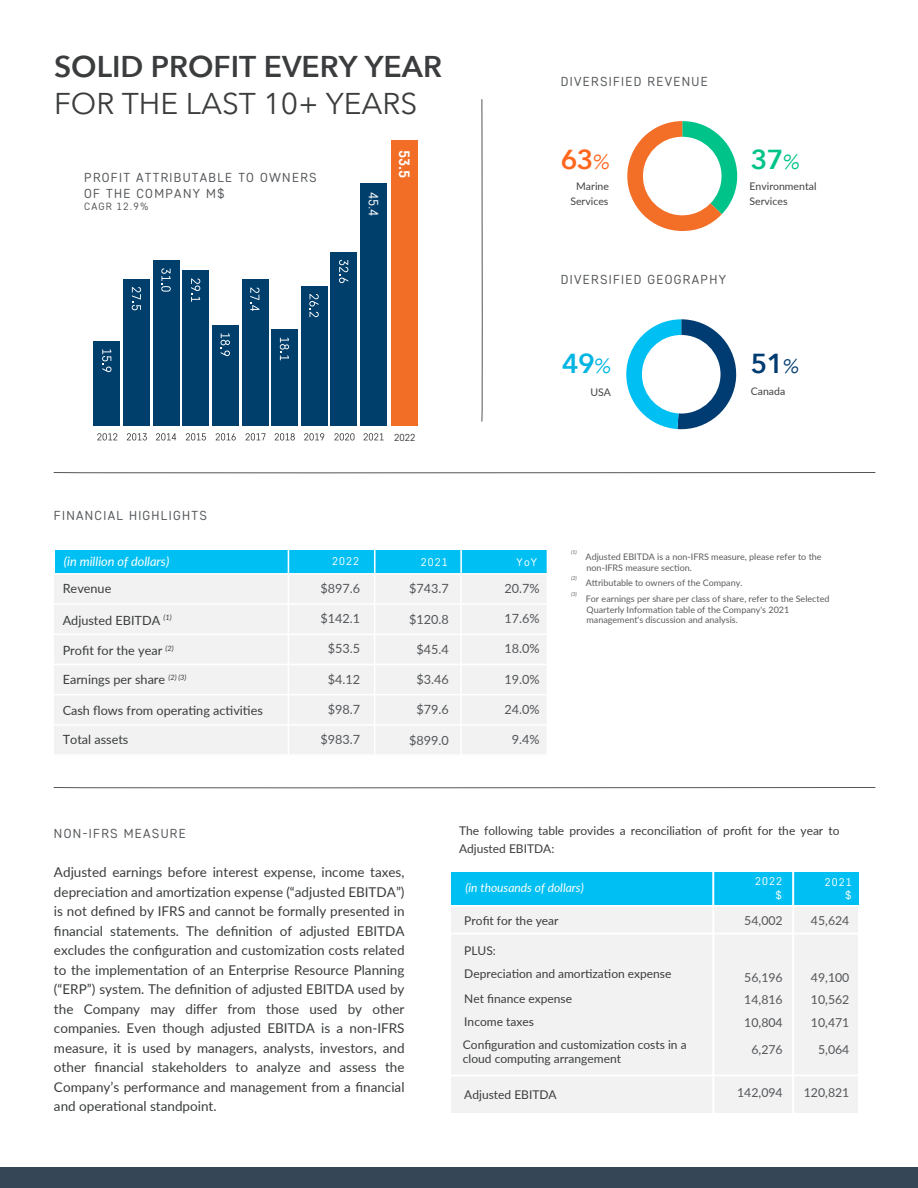
<style>
.page{position:relative;width:918px;height:1188px;background:#fff}
.page>*{position:absolute;margin:0;border:0;box-sizing:border-box;transform-origin:0 0}
.t1{font:600 30px "Avenir Next";color:#3a3c3d}
.t2{font:30px "Avenir Next";color:#3a3c3d}
.t3{font:600 27.45px "Avenir Next";color:#ff671f}
.t4{font:600 27.45px "Avenir Next";color:#00c389}
.t5{font:600 27.45px "Avenir Next";color:#00b5e2}
.t6{font:600 27.45px "Avenir Next";color:#003c71}
.t7{font:700 15px "Core Sans D55";color:#fff}
.t8{font:13.5px/19.5px "Lato";color:#3a3c3d;text-align:justify}
.t9{font:13.5px "Core Sans DS35";color:#fff}
.t10{font:13.05px/15.6px "Core Sans DS35";letter-spacing:.1em;color:#535659}
.t11{font:12.75px "Lato";color:#3a3c3d}
.t12{font:12.75px "Lato";color:#535659}
.t13{font:italic 12.75px "Lato";color:#fff}
.t14{font:12.3px/22.5px "Lato";color:#535659;text-align:justify}
.t15{font:12px/23.1px "Lato";color:#3a3c3d}
.t16{font:italic 12px "Lato";color:#fff}
.t17{font:11.25px/13.4px "Core Sans DS35";letter-spacing:.1em;color:#fff;text-align:right}
.t18{font:10.5px/14.2px "Lato";color:#414042}
.t19{font:10.5px "Core Sans DS35";letter-spacing:.1em;color:#535659}
.t20{font:10.2px "Core Sans DS35";color:#393b3c}
.t21{font:9px/10.8px "Lato";color:#5c5c5c}
.t22{font:italic 5.25px "Lato";color:#5c5c5c}
.s1{font-weight:400;font-style:italic;font-size:20.25px}
.s2{font-weight:400;font-style:italic;font-size:19.5px}
</style>
<div class="page">
<div style="left:55px;top:572px;width:492px;height:183px;background:#f2f2f2"></div>
<div style="left:55px;top:550px;width:492px;height:24px;background:#00c0f3"></div>
<hr style="left:288px;top:548px;width:1px;height:208px;background:#fff">
<hr style="left:54px;top:603px;width:494px;height:2px;background:#fff">
<hr style="left:54px;top:633px;width:494px;height:2px;background:#fff">
<hr style="left:54px;top:664px;width:494px;height:1px;background:#fff">
<hr style="left:54px;top:694px;width:494px;height:1px;background:#fff">
<hr style="left:54px;top:724px;width:494px;height:2px;background:#fff">
<hr style="left:54px;top:754px;width:494px;height:2px;background:#fff">
<hr style="left:374px;top:548px;width:2px;height:208px;background:#fff">
<hr style="left:460px;top:548px;width:2px;height:208px;background:#fff">
<hr style="left:54px;top:573px;width:494px;height:2px;background:#fff">
<div style="left:0;top:1167px;width:918px;height:21px;background:#354757"></div>
<svg style="left:54px;top:472px;width:821px;height:1px"></svg>
<svg style="left:97px;top:433px;width:20px;height:7px"></svg>
<svg style="left:127px;top:433px;width:20px;height:7px"></svg>
<svg style="left:156px;top:433px;width:20px;height:7px"></svg>
<svg style="left:186px;top:433px;width:20px;height:7px"></svg>
<svg style="left:216px;top:433px;width:20px;height:7px"></svg>
<svg style="left:246px;top:433px;width:20px;height:7px"></svg>
<svg style="left:275px;top:433px;width:20px;height:7px"></svg>
<svg style="left:304px;top:433px;width:20px;height:7px"></svg>
<svg style="left:334px;top:433px;width:21px;height:7px"></svg>
<svg style="left:364px;top:433px;width:20px;height:7px"></svg>
<div style="left:94px;top:341px;width:26px;height:85px;background:#003e6b"></div>
<div style="left:123px;top:279px;width:27px;height:147px;background:#003e6b"></div>
<div style="left:153px;top:260px;width:27px;height:166px;background:#003e6b"></div>
<div style="left:182px;top:271px;width:27px;height:155px;background:#003e6b"></div>
<div style="left:212px;top:325px;width:27px;height:101px;background:#003e6b"></div>
<div style="left:242px;top:280px;width:26px;height:146px;background:#003e6b"></div>
<div style="left:271px;top:329px;width:27px;height:97px;background:#003e6b"></div>
<div style="left:301px;top:286px;width:27px;height:140px;background:#003e6b"></div>
<div style="left:331px;top:252px;width:26px;height:174px;background:#003e6b"></div>
<div style="left:360px;top:183px;width:27px;height:243px;background:#003e6b"></div>
<svg style="left:339px;top:260px;width:9px;height:23px"></svg>
<svg style="left:309px;top:294px;width:10px;height:23px"></svg>
<svg style="left:280px;top:338px;width:9px;height:22px"></svg>
<svg style="left:250px;top:288px;width:10px;height:23px"></svg>
<svg style="left:221px;top:333px;width:9px;height:23px"></svg>
<svg style="left:191px;top:279px;width:9px;height:23px"></svg>
<svg style="left:161px;top:268px;width:10px;height:24px"></svg>
<svg style="left:132px;top:287px;width:9px;height:23px"></svg>
<svg style="left:102px;top:349px;width:10px;height:23px"></svg>
<svg style="left:627px;top:121px;width:111px;height:110px"></svg>
<div style="left:643px;top:137px;width:79px;height:78px;background:#fff;border-radius:50%"></div>
<svg style="left:626px;top:319px;width:111px;height:111px"></svg>
<div style="left:642px;top:335px;width:79px;height:79px;background:#fff;border-radius:50%"></div>
<div style="left:452px;top:902px;width:406px;height:210px;background:#f2f2f2"></div>
<div style="left:452px;top:872px;width:407px;height:34px;background:#00c0f3"></div>
<hr style="left:712px;top:871px;width:2px;height:242px;background:#fff">
<hr style="left:451px;top:933px;width:410px;height:1px;background:#fff">
<hr style="left:792px;top:871px;width:2px;height:242px;background:#fff">
<hr style="left:451px;top:905px;width:410px;height:2px;background:#fff">
<hr style="left:451px;top:1075px;width:412px;height:1px;background:#fff">
<svg style="left:481px;top:99px;width:2px;height:323px"></svg>
<svg style="left:54px;top:787px;width:821px;height:1px"></svg>
<div style="left:391px;top:140px;width:27px;height:286px;background:#f26e27"></div>
<h1 class="t1" style="left:54px;top:41px;width:389px">SOLID PROFIT EVERY YEAR</h1>
<h1 class="t2" style="left:54px;top:79px;width:365px">FOR THE LAST 10+ YEARS</h1>
<p class="t10" style="left:84px;top:170px;width:234px">PROFIT ATTRIBUTABLE TO OWNERS<br>OF THE COMPANY M$</p>
<p class="t19" style="left:84px;top:200px;width:66px">CAGR 12.9%</p>
<p class="t9" style="left:382px;top:192px;width:26px;rotate:90deg">45.4</p>
<p class="t7" style="left:414px;top:150px;width:30px;rotate:90deg">53.5</p>
<p class="t10" style="left:54px;top:507px;width:154px">FINANCIAL HIGHLIGHTS</p>
<p class="t13" style="left:64px;top:552px;width:107px">(in million of dollars)</p>
<p class="t11" style="left:63px;top:579px;width:50px">Revenue</p>
<p class="t11" style="left:63px;top:611px;width:111px">Adjusted EBITDA <sup>(1)</sup></p>
<p class="t11" style="left:63px;top:641px;width:113px">Profit for the year <sup>(2)</sup></p>
<p class="t11" style="left:63px;top:670px;width:125px">Earnings per share <sup>(2)</sup> <sup>(3)</sup></p>
<p class="t11" style="left:63px;top:701px;width:202px">Cash flows from operating activities</p>
<p class="t11" style="left:63px;top:730px;width:67px">Total assets</p>
<p class="t20" style="left:394px;top:431px;width:23px">2022</p>
<p class="t17" style="left:332px;top:554px;width:28px">2022</p>
<p class="t12" style="left:320px;top:579px;width:41px">$897.6</p>
<p class="t12" style="left:320px;top:609px;width:41px">$142.1</p>
<p class="t12" style="left:328px;top:640px;width:34px">$53.5</p>
<p class="t12" style="left:328px;top:670px;width:34px">$4.12</p>
<p class="t12" style="left:328px;top:700px;width:34px">$98.7</p>
<p class="t12" style="left:320px;top:731px;width:41px">$983.7</p>
<p class="t17" style="left:421px;top:555px;width:28px">2021</p>
<p class="t12" style="left:409px;top:579px;width:41px">$743.7</p>
<p class="t12" style="left:409px;top:610px;width:41px">$120.8</p>
<p class="t12" style="left:416px;top:640px;width:34px">$45.4</p>
<p class="t12" style="left:416px;top:670px;width:34px">$3.46</p>
<p class="t12" style="left:416px;top:701px;width:34px">$79.6</p>
<p class="t12" style="left:409px;top:731px;width:41px">$899.0</p>
<p class="t10" style="left:561px;top:74px;width:148px">DIVERSIFIED REVENUE</p>
<h2 class="t3" style="left:561px;top:136px;width:50px">63<span class="s1">%</span></h2>
<h2 class="t4" style="left:751px;top:136px;width:50px">37<span class="s1">%</span></h2>
<p class="t18" style="left:570px;top:179px;width:40px;text-align:center">Marine<br>Services</p>
<p class="t18" style="left:749px;top:179px;width:68px">Environmental<br>Services</p>
<p class="t10" style="left:561px;top:272px;width:167px">DIVERSIFIED GEOGRAPHY</p>
<h2 class="t5" style="left:562px;top:340px;width:50px">49<span class="s1">%</span></h2>
<h2 class="t6" style="left:751px;top:340px;width:50px">51<span class="s2">%</span></h2>
<p class="t18" style="left:591px;top:385px;width:22px">USA</p>
<p class="t18" style="left:751px;top:384px;width:36px">Canada</p>
<p class="t17" style="left:517px;top:555px;width:22px">YoY</p>
<p class="t12" style="left:504px;top:579px;width:37px">20.7%</p>
<p class="t12" style="left:504px;top:609px;width:37px">17.6%</p>
<p class="t12" style="left:504px;top:640px;width:37px">18.0%</p>
<p class="t12" style="left:504px;top:670px;width:37px">19.0%</p>
<p class="t12" style="left:504px;top:700px;width:37px">24.0%</p>
<p class="t12" style="left:512px;top:731px;width:29px">9.4%</p>
<p class="t22" style="left:571px;top:548px;width:7px">(1)</p>
<p class="t21" style="left:586px;top:551px;width:238px">Adjusted EBITDA is a non-IFRS measure, please refer to the non-IFRS measure section.</p>
<p class="t22" style="left:571px;top:575px;width:7px">(2)</p>
<p class="t21" style="left:586px;top:577px;width:158px">Attributable to owners of the Company.</p>
<p class="t22" style="left:571px;top:590px;width:7px">(3)</p>
<p class="t21" style="left:586px;top:593px;width:245px">For earnings per share per class of share, refer to the Selected<br>Quarterly Information table of the Company's 2021 management's discussion and analysis.</p>
<p class="t10" style="left:54px;top:826px;width:133px">NON-IFRS MEASURE</p>
<p class="t8" style="left:54px;top:862px;width:352px">Adjusted earnings before interest expense, income taxes, depreciation and amortization expense (“adjusted EBITDA”) is not defined by IFRS and cannot be formally presented in financial statements. The definition of adjusted EBITDA excludes the configuration and customization costs related to the implementation of an Enterprise Resource Planning (“ERP”) system. The definition of adjusted EBITDA used by the Company may differ from those used by other companies. Even though adjusted EBITDA is a non-IFRS measure, it is used by managers, analysts, investors, and other financial stakeholders to analyze and assess the Company’s performance and management from a financial and operational standpoint.</p>
<p class="t15" style="left:459px;top:821px;width:382px;line-height:18px">The following table provides a reconciliation of profit for the year to<br>Adjusted EBITDA:</p>
<p class="t16" style="left:465px;top:879px;width:120px">(in thousands of dollars)</p>
<p class="t15" style="left:464px;top:908px;width:96px">Profit for the year</p>
<p class="t15" style="left:464px;top:938px;width:209px">PLUS:<br>Depreciation and amortization expense</p>
<p class="t15" style="left:463px;top:987px;width:225px">Net finance expense<br>Income taxes<br>Configuration and customization costs in a</p>
<p class="t15" style="left:463px;top:1046px;width:160px">cloud computing arrangement</p>
<p class="t15" style="left:464px;top:1083px;width:94px">Adjusted EBITDA</p>
<p class="t17" style="left:755px;top:875px;width:28px">2022 $</p>
<p class="t14" style="left:744px;top:909px;width:40px">54,002</p>
<p class="t14" style="left:744px;top:966px;width:40px">56,196<br>14,816<br>10,804</p>
<p class="t14" style="left:751px;top:1038px;width:33px">6,276</p>
<p class="t14" style="left:737px;top:1081px;width:47px">142,094</p>
<p class="t17" style="left:825px;top:875px;width:28px">2021 $</p>
<p class="t14" style="left:811px;top:909px;width:40px">45,624</p>
<p class="t14" style="left:811px;top:966px;width:40px">49,100<br>10,562<br>10,471</p>
<p class="t14" style="left:818px;top:1038px;width:33px">5,064</p>
<p class="t14" style="left:804px;top:1081px;width:47px">120,821</p>
</div>
